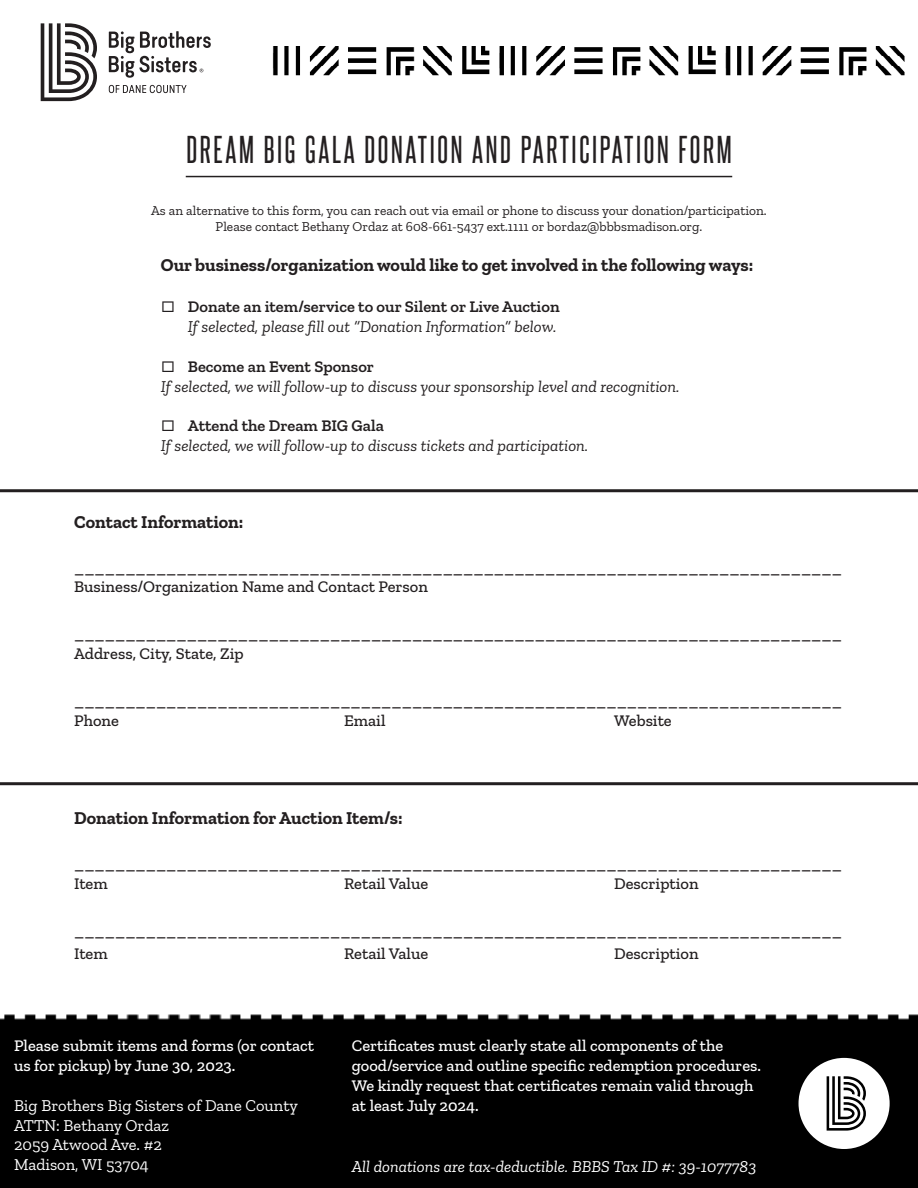
<style>
.page{position:relative;width:918px;height:1188px;background:#fff}
.page>*{position:absolute;margin:0;border:0;box-sizing:border-box;transform-origin:0 0}
.t1{font:33px "Steelfish Rg";letter-spacing:.08em;color:#231f20}
.t2{font:500 19.5px "Zilla Slab";color:#231f20}
.t3{font:700 18px "Zilla Slab";color:#231f20}
.t4{font:500 16.5px/19.8px "Zilla Slab";color:#fff}
.t5{font:italic 16.5px "Zilla Slab";color:#231f20}
.t6{font:500 16.5px "Zilla Slab";color:#231f20}
.t7{font:600 16.5px "Zilla Slab";color:#231f20}
.t8{font:16.5px/19.8px "Zilla Slab";color:#fff}
.t9{font:italic 16.5px "Zilla Slab";color:#fff}
.t10{font:13.5px/16.2px "Zilla Slab";color:#231f20;text-align:center}
.s1{font-weight:500}
</style>
<div class="page">
<img style="left:272px;top:46px;width:633px;height:30px">
<hr style="left:0;top:489px;width:918px;height:3px;background:#231f20">
<div style="left:0;top:1014px;width:918px;height:174px;background:#000"></div>
<svg style="left:799px;top:1058px;width:91px;height:91px"></svg>
<hr style="left:0;top:782px;width:918px;height:3px;background:#231f20">
<hr style="left:186px;top:176px;width:546px;height:1px;background:#231f20">
<svg style="left:41px;top:23px;width:56px;height:78px"></svg>
<svg style="left:109px;top:31px;width:102px;height:47px"></svg>
<svg style="left:109px;top:85px;width:78px;height:8px"></svg>
<p class="t1" style="left:186px;top:126px;width:547px">DREAM BIG GALA DONATION AND PARTICIPATION FORM</p>
<p class="t10" style="left:151px;top:202px;width:617px">As an alternative to this form, you can reach out via email or phone to discuss your donation/participation.<br>Please contact Bethany Ordaz at 608-661-5437 ext.1111 or bordaz@bbbsmadison.org.</p>
<p class="t3" style="left:161px;top:255px;width:594px">Our business/organization would like to get involved in the following ways:</p>
<p class="t7" style="left:161px;top:298px;width:400px"><span class="s1">☐</span> Donate an item/service to our Silent or Live Auction</p>
<p class="t5" style="left:188px;top:318px;width:370px">If selected, please fill out “Donation Information” below.</p>
<p class="t7" style="left:161px;top:357px;width:215px"><span class="s1">☐</span> Become an Event Sponsor</p>
<p class="t5" style="left:161px;top:377px;width:520px">If selected, we will follow-up to discuss your sponsorship level and recognition.</p>
<p class="t7" style="left:161px;top:416px;width:224px"><span class="s1">☐</span> Attend the Dream BIG Gala</p>
<p class="t5" style="left:161px;top:436px;width:429px">If selected, we will follow-up to discuss tickets and participation.</p>
<p class="t3" style="left:74px;top:511px;width:171px">Contact Information:</p>
<p class="t2" style="left:74px;top:555px;width:769px">___________________________________________________________________________</p>
<p class="t6" style="left:74px;top:578px;width:355px">Business/Organization Name and Contact Person</p>
<p class="t2" style="left:74px;top:622px;width:769px">___________________________________________________________________________</p>
<p class="t6" style="left:74px;top:644px;width:171px">Address, City, State, Zip</p>
<p class="t2" style="left:74px;top:688px;width:769px">___________________________________________________________________________</p>
<p class="t6" style="left:74px;top:711px;width:46px">Phone</p>
<p class="t6" style="left:344px;top:711px;width:43px">Email</p>
<p class="t6" style="left:614px;top:711px;width:59px">Website</p>
<p class="t3" style="left:74px;top:808px;width:330px">Donation Information for Auction Item/s:</p>
<p class="t2" style="left:74px;top:852px;width:769px">___________________________________________________________________________</p>
<p class="t6" style="left:74px;top:874px;width:35px">Item</p>
<p class="t6" style="left:344px;top:874px;width:86px">Retail Value</p>
<p class="t6" style="left:614px;top:874px;width:86px">Description</p>
<p class="t2" style="left:74px;top:919px;width:769px">___________________________________________________________________________</p>
<p class="t6" style="left:74px;top:945px;width:35px">Item</p>
<p class="t6" style="left:344px;top:945px;width:86px">Retail Value</p>
<p class="t6" style="left:614px;top:945px;width:86px">Description</p>
<p class="t4" style="left:14px;top:1036px;width:301px">Please submit items and forms (or contact us for pickup) by June 30, 2023.</p>
<p class="t8" style="left:14px;top:1096px;width:285px">Big Brothers Big Sisters of Dane County<br>ATTN: Bethany Ordaz<br>2059 Atwood Ave. #2<br>Madison, WI 53704</p>
<p class="t4" style="left:352px;top:1036px;width:411px">Certificates must clearly state all components of the good/service and outline specific redemption procedures.<br>We kindly request that certificates remain valid through at least July 2024.</p>
<p class="t9" style="left:352px;top:1157px;width:406px">All donations are tax-deductible. BBBS Tax ID #: 39-1077783</p>
</div>
